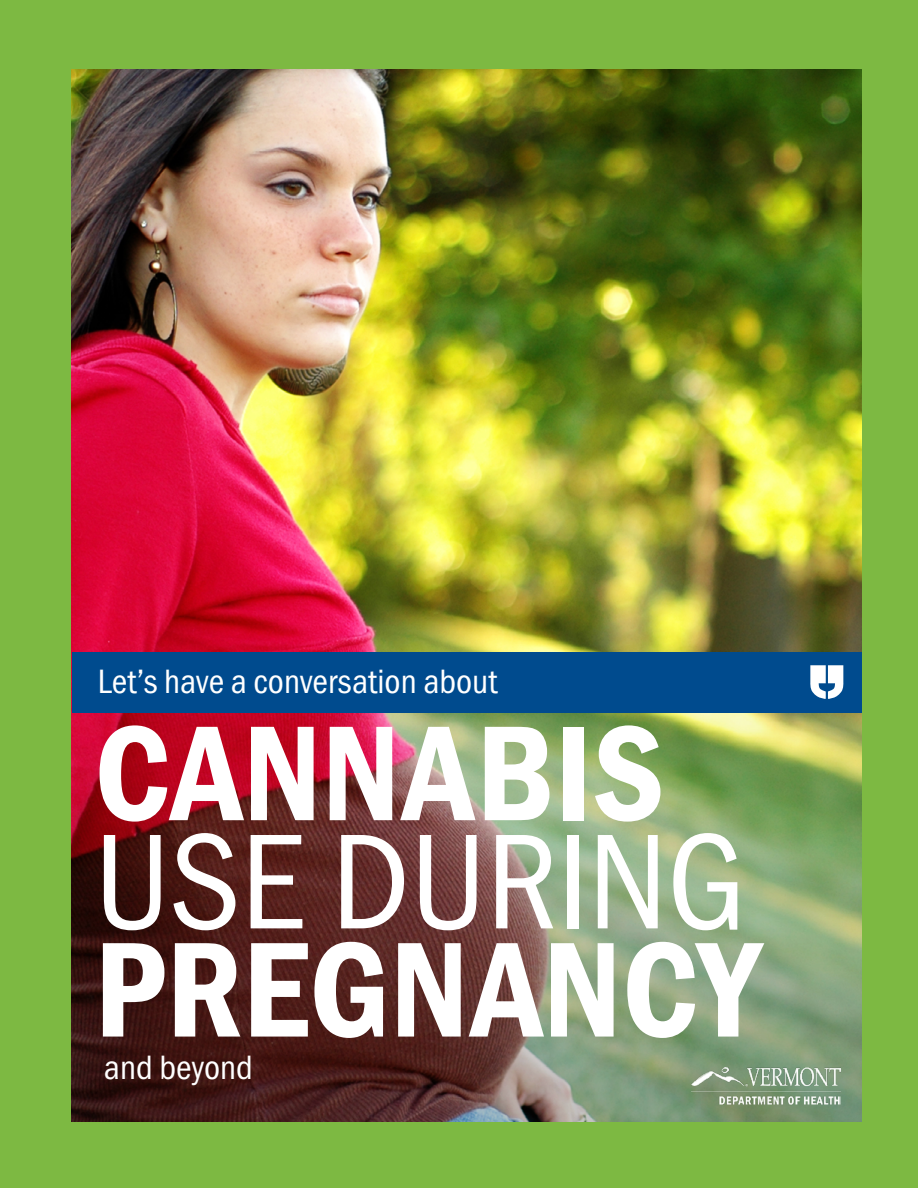
<style>
.page{position:relative;width:918px;height:1188px;background:#7db942}
.page>*{position:absolute;margin:0;border:0;box-sizing:border-box;transform-origin:0 0}
.t1{font:139.95px "Franklin Gothic URW Con Dem";color:#fff}
.t2{font:139.95px "Franklin Gothic URW Cond";color:#fff}
.t3{font:34.95px "Franklin Gothic URW Cond";color:#fff}
</style>
<div class="page">
<img style="left:72px;top:69px;width:789px;height:1053px">
<div style="left:72px;top:652px;width:790px;height:61px;background:#004b8e"></div>
<svg style="left:810px;top:665px;width:34px;height:34px"></svg>
<img style="left:691px;top:1067px;width:149px;height:40px">
<p class="t3" style="left:98px;top:657px;width:401px">Let’s have a conversation about</p>
<p class="t1" style="left:94px;top:680px;width:572px">CANNABIS</p>
<p class="t2" style="left:94px;top:782px;width:653px">USE DURING</p>
<p class="t1" style="left:94px;top:896px;width:668px">PREGNANCY</p>
<p class="t3" style="left:104px;top:1042px;width:151px">and beyond</p>
</div>
